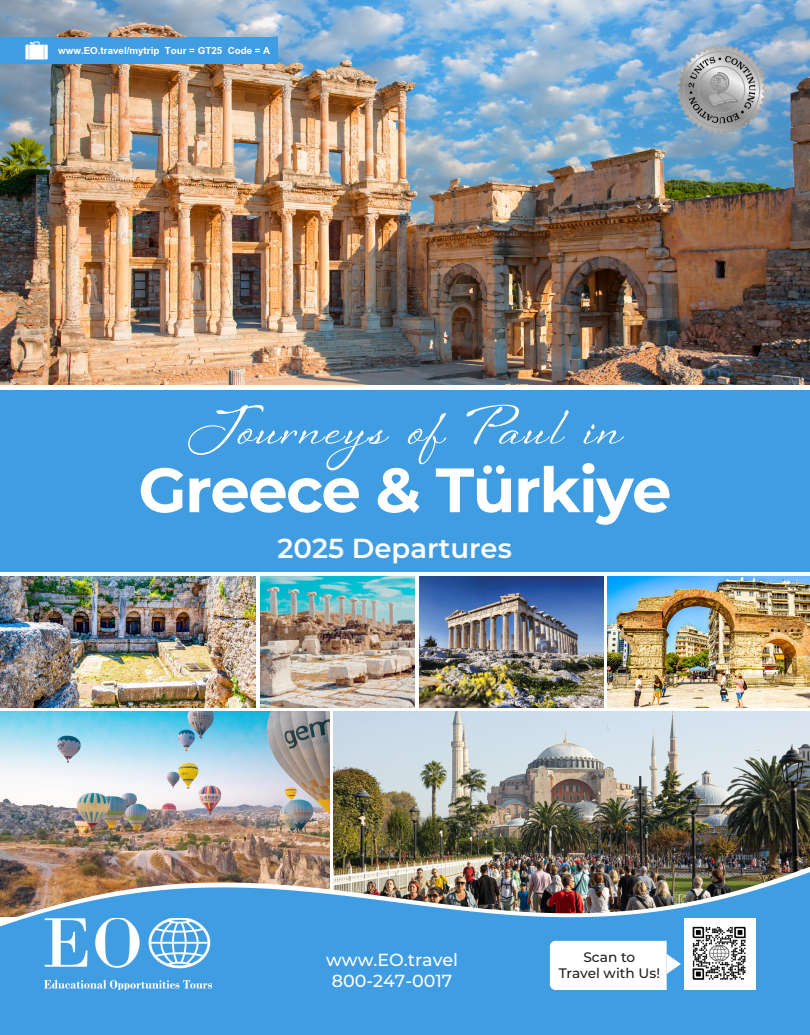
<style>
.page{position:relative;width:810px;height:1035px;background:#fff}
.page>*{position:absolute;margin:0;border:0;box-sizing:border-box;transform-origin:0 0}
.t1{font:700 62.5px "Montserrat";letter-spacing:-.025em;color:#fff}
.t2{font:700 51.25px "Sheila";letter-spacing:.07em;color:#fff}
.t3{font:600 27.5px "Montserrat";color:#fff}
.t4{font:500 17.5px/21px "Montserrat";color:#fff;text-align:center}
.t5{font:700 15px "Browallia New";color:#fff}
.t6{font:500 13.75px/16.5px "Montserrat";color:#231f20;text-align:center}
</style>
<div class="page">
<img style="left:0;top:712px;width:330px;height:155px">
<img style="left:334px;top:712px;width:476px;height:155px">
<img style="left:607px;top:576px;width:203px;height:132px">
<img style="left:419px;top:576px;width:184px;height:132px">
<img style="left:0;top:576px;width:255px;height:132px">
<img style="left:260px;top:576px;width:155px;height:132px">
<img style="left:0;top:0;width:810px;height:385px">
<div style="left:0;top:391px;width:810px;height:181px;background:#409de2"></div>
<div style="left:0;top:37px;width:277px;height:27px;background:#409de2"></div>
<img style="left:26px;top:42px;width:22px;height:18px">
<img style="left:0;top:867px;width:809px;height:5px">
<svg style="left:0;top:872px;width:810px;height:163px;fill:#409de2"></svg>
<img style="left:684px;top:918px;width:72px;height:72px">
<svg style="left:550px;top:941px;width:131px;height:49px"></svg>
<img style="left:44px;top:918px;width:167px;height:71px">
<img style="left:676px;top:44px;width:90px;height:90px">
<p class="t5" style="left:58px;top:41px;width:214px">www.EO.travel/mytrip Tour = GT25 Code = A</p>
<h2 class="t2" style="left:188px;top:396px;width:435px">Journeys of Paul in</h2>
<h1 class="t1" style="left:138px;top:445px;width:535px">Greece &amp; Türkiye</h1>
<h3 class="t3" style="left:278px;top:529px;width:236px">2025 Departures</h3>
<p class="t4" style="left:326px;top:949px;width:133px">www.EO.travel<br>800-247-0017</p>
<p class="t6" style="left:559px;top:948px;width:103px">Scan to<br>Travel with Us!</p>
</div>
